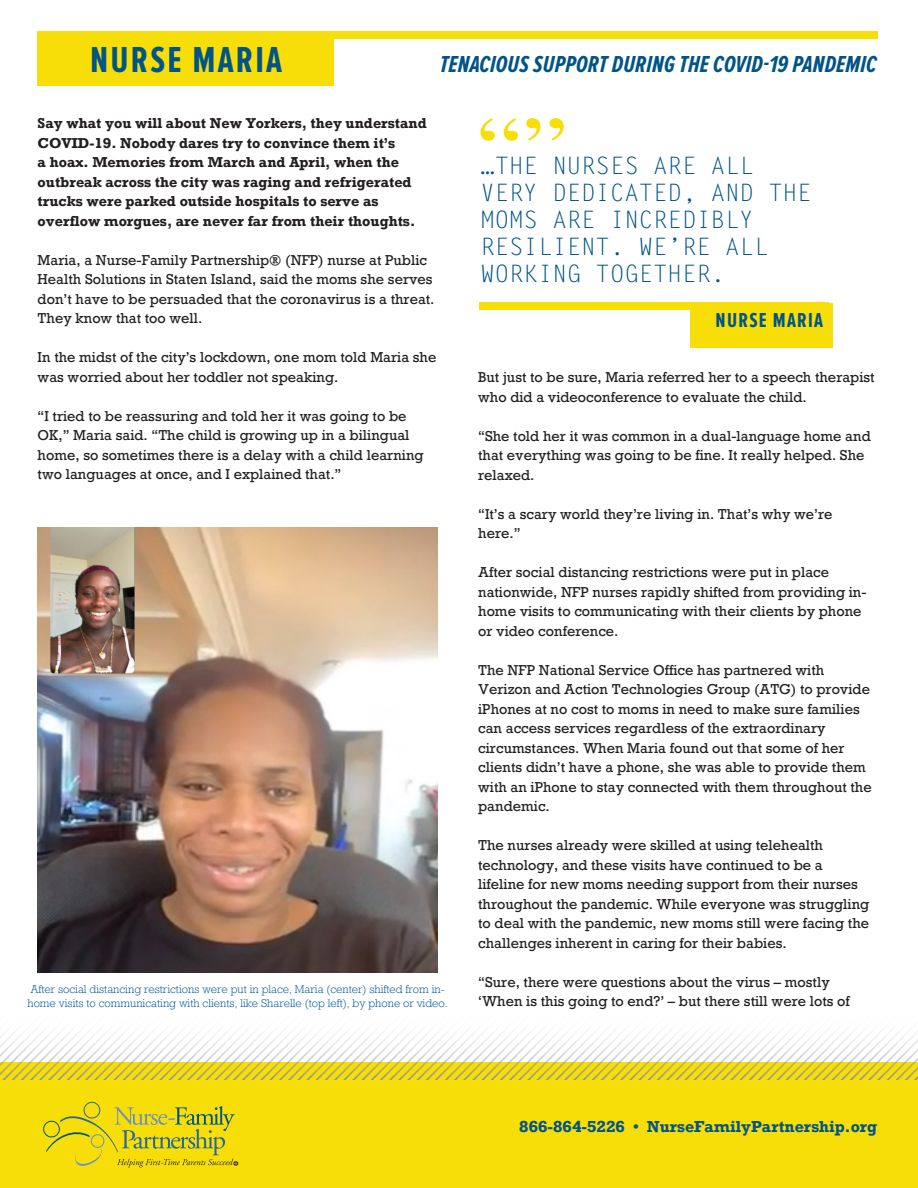
<style>
.page{position:relative;width:918px;height:1188px;background:#fff}
.page>*{position:absolute;margin:0;border:0;box-sizing:border-box;transform-origin:0 0}
.t1{font:700 37.5px "Proxima Nova Ex Cn";letter-spacing:.06em;color:#005487}
.t2{font:24px/27px "Letter Gothic Std";color:#005487}
.t3{font:italic 700 24px "Proxima Nova Ex Cn";letter-spacing:.01em;color:#005487}
.t4{font:700 21px "Proxima Nova Ex Cn";letter-spacing:.06em;color:#005487}
.t5{font:700 15px "Rockwell Nova";color:#005487}
.t6{font:13.5px/19.5px "Rockwell Nova";color:#231f20}
.t7{font:700 13.5px/19.5px "Rockwell Nova";color:#231f20}
.body_copy_1{font:300 10.5px/13.5px "Rockwell Nova";color:#005695}
</style>
<div class="page">
<div style="left:38px;top:31px;width:840px;height:8px;background:#f8de08"></div>
<div style="left:38px;top:39px;width:296px;height:46px;background:#f8de08"></div>
<div style="left:480px;top:303px;width:349px;height:7px;background:#f8de08"></div>
<svg style="left:480px;top:118px;width:84px;height:23px"></svg>
<img style="left:38px;top:528px;width:400px;height:445px">
<div style="left:690px;top:303px;width:143px;height:45px;background:#f8de08"></div>
<div style="left:0;top:1063px;width:918px;height:125px;background:#f8de08"></div>
<svg style="left:0;top:1033px;width:918px;height:47px"></svg>
<svg style="left:43px;top:1102px;width:195px;height:65px"></svg>
<p class="t1" style="left:90px;top:42px;width:193px">NURSE MARIA</p>
<p class="t3" style="left:440px;top:53px;width:438px">TENACIOUS SUPPORT DURING THE COVID-19 PANDEMIC</p>
<p class="t7" style="left:38px;top:113px;width:391px">Say what you will about New Yorkers, they understand COVID-19. Nobody dares try to convince them it’s<br>a hoax. Memories from March and April, when the outbreak across the city was raging and refrigerated trucks were parked outside hospitals to serve as overflow morgues, are never far from their thoughts.</p>
<p class="t6" style="left:38px;top:250px;width:398px">Maria, a Nurse-Family Partnership® (NFP) nurse at Public Health Solutions in Staten Island, said the moms she serves don’t have to be persuaded that the coronavirus is a threat.<br>They know that too well.</p>
<p class="t6" style="left:38px;top:348px;width:400px">In the midst of the city’s lockdown, one mom told Maria she was worried about her toddler not speaking.</p>
<p class="t6" style="left:38px;top:406px;width:388px">“I tried to be reassuring and told her it was going to be OK,” Maria said. “The child is growing up in a bilingual home, so sometimes there is a delay with a child learning two languages at once, and I explained that.”</p>
<p class="body_copy_1" style="left:27px;top:982px;width:422px">After social distancing restrictions were put in place, Maria (center) shifted from in&shy;home visits to communicating with clients, like Sharelle (top left), by phone or video.</p>
<p class="t2" style="left:480px;top:153px;width:333px">…THE NURSES ARE ALL<br>VERY DEDICATED, AND THE<br>MOMS ARE INCREDIBLY<br>RESILIENT. WE’RE ALL<br>WORKING TOGETHER.</p>
<p class="t4" style="left:716px;top:310px;width:109px">NURSE MARIA</p>
<p class="t6" style="left:478px;top:368px;width:398px">But just to be sure, Maria referred her to a speech therapist who did a videoconference to evaluate the child.</p>
<p class="t6" style="left:478px;top:426px;width:394px">“She told her it was common in a dual-language home and that everything was going to be fine. It really helped. She relaxed.</p>
<p class="t6" style="left:478px;top:504px;width:356px">“It’s a scary world they’re living in. That’s why we’re here.”</p>
<p class="t6" style="left:478px;top:563px;width:390px">After social distancing restrictions were put in place nationwide, NFP nurses rapidly shifted from providing in&shy;home visits to communicating with their clients by phone or video conference.</p>
<p class="t6" style="left:478px;top:660px;width:395px">The NFP National Service Office has partnered with Verizon and Action Technologies Group (ATG) to provide iPhones at no cost to moms in need to make sure families can access services regardless of the extraordinary circumstances. When Maria found out that some of her clients didn’t have a phone, she was able to provide them with an iPhone to stay connected with them throughout the pandemic.</p>
<p class="t6" style="left:478px;top:836px;width:393px">The nurses already were skilled at using telehealth technology, and these visits have continued to be a lifeline for new moms needing support from their nurses throughout the pandemic. While everyone was struggling to deal with the pandemic, new moms still were facing the challenges inherent in caring for their babies.</p>
<p class="t6" style="left:478px;top:972px;width:373px">“Sure, there were questions about the virus – mostly ‘When is this going to end?’ – but there still were lots of</p>
<p class="t5" style="left:519px;top:1117px;width:360px">866-864-5226 • NurseFamilyPartnership.org</p>
</div>
